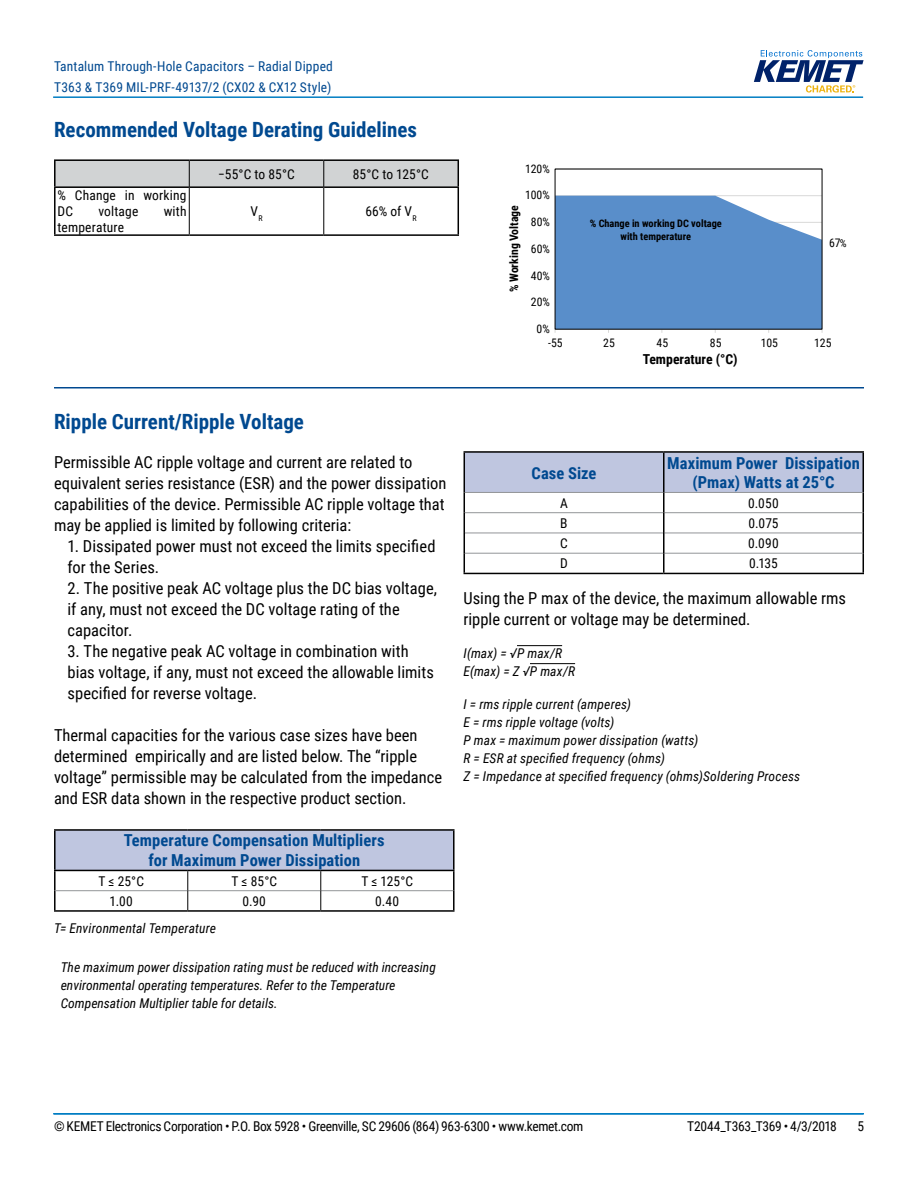
<style>
.page{position:relative;width:918px;height:1188px;background:#fff}
.page>*{position:absolute;margin:0;border:0;box-sizing:border-box;transform-origin:0 0}
.t1{font:700 21px "Roboto Condensed";color:#004990}
.t2{font:16.5px/21px "Roboto Condensed";color:#000}
.t3{font:700 16.5px/19.8px "Roboto Condensed";letter-spacing:.005em;color:#004990;text-align:center}
.t4{font:700 13.8px "Roboto Condensed";color:#000}
.t5{font:italic 13.5px/18px "Roboto Condensed";color:#000}
.t6{font:13.5px "Roboto Condensed";letter-spacing:-.015em;color:#000}
.t7{font:13.5px/21px "Roboto Condensed";letter-spacing:.01em;color:#004990}
.t8{font:13.5px/16.2px "Roboto Condensed";letter-spacing:.015em;color:#000}
.t9{font:13.5px "Roboto Condensed";letter-spacing:.01em;color:#000}
.t10{font:11.7px "Roboto Condensed";letter-spacing:.005em;color:#000}
.t11{font:700 11.7px "Roboto Condensed";color:#000}
.t12{font:11.7px "Roboto Condensed";color:#010101}
.t13{font:700 10.35px/12.5px "Roboto Condensed";color:#000;text-align:center}
.s1{font-size:10.8px}
</style>
<div class="page">
<hr style="left:54px;top:1113px;width:810px;height:2px;background:#007dc3">
<hr style="left:53px;top:1113px;width:810px;height:2px;background:#007dc3">
<hr style="left:53px;top:96px;width:810px;height:2px;background:#007dc3">
<svg style="left:754px;top:50px;width:110px;height:43px"></svg>
<hr style="left:54px;top:387px;width:810px;height:2px;background:#004990">
<hr style="left:54px;top:234px;width:135px;height:2px;background:#000">
<hr style="left:189px;top:234px;width:135px;height:2px;background:#000">
<hr style="left:324px;top:234px;width:135px;height:2px;background:#000">
<hr style="left:54px;top:159px;width:135px;height:2px;background:#000">
<hr style="left:189px;top:159px;width:135px;height:2px;background:#000">
<hr style="left:324px;top:159px;width:135px;height:2px;background:#000">
<hr style="left:54px;top:186px;width:135px;height:2px;background:#000">
<hr style="left:190px;top:186px;width:133px;height:2px;background:#000">
<hr style="left:324px;top:186px;width:135px;height:2px;background:#000">
<hr style="left:54px;top:161px;width:2px;height:25px;background:#000">
<hr style="left:54px;top:188px;width:2px;height:46px;background:#000">
<hr style="left:458px;top:188px;width:1px;height:46px;background:#000">
<svg style="left:55px;top:160px;width:404px;height:27px;background:#c2c4c5"></svg>
<hr style="left:189px;top:187px;width:1px;height:47px;background:#000">
<hr style="left:323px;top:187px;width:1px;height:47px;background:#000">
<div style="left:55px;top:830px;width:399px;height:40px;background:#bfc6e0"></div>
<hr style="left:54px;top:871px;width:2px;height:20px;background:#000">
<hr style="left:453px;top:871px;width:2px;height:20px;background:#000">
<svg style="left:54px;top:891px;width:2px;height:19px"></svg>
<svg style="left:453px;top:891px;width:2px;height:19px"></svg>
<hr style="left:54px;top:910px;width:134px;height:2px;background:#000">
<hr style="left:188px;top:910px;width:133px;height:2px;background:#000">
<hr style="left:321px;top:910px;width:134px;height:2px;background:#000">
<hr style="left:56px;top:890px;width:131px;height:1px;background:#939598">
<hr style="left:188px;top:890px;width:132px;height:1px;background:#939598">
<hr style="left:321px;top:890px;width:132px;height:1px;background:#939598">
<hr style="left:54px;top:829px;width:134px;height:2px;background:#000">
<hr style="left:54px;top:831px;width:2px;height:39px;background:#000">
<hr style="left:188px;top:829px;width:133px;height:2px;background:#000">
<hr style="left:321px;top:829px;width:134px;height:2px;background:#000">
<hr style="left:453px;top:831px;width:2px;height:39px;background:#000">
<hr style="left:54px;top:870px;width:134px;height:1px;background:#000">
<hr style="left:188px;top:870px;width:133px;height:1px;background:#000">
<hr style="left:321px;top:870px;width:134px;height:1px;background:#000">
<svg style="left:187px;top:871px;width:1px;height:39px"></svg>
<svg style="left:320px;top:871px;width:1px;height:39px"></svg>
<hr style="left:517px;top:645px;width:45px;height:1px;background:#000">
<hr style="left:530px;top:663px;width:45px;height:1px;background:#000">
<hr style="left:664px;top:451px;width:200px;height:2px;background:#000">
<hr style="left:664px;top:573px;width:200px;height:1px;background:#000">
<hr style="left:464px;top:451px;width:200px;height:2px;background:#000">
<svg style="left:464px;top:452px;width:400px;height:121px"></svg>
<hr style="left:663px;top:553px;width:2px;height:20px;background:#000">
<hr style="left:464px;top:573px;width:200px;height:1px;background:#000">
<hr style="left:555px;top:195px;width:267px;height:1px;background:#d9d9d8">
<svg style="left:555px;top:196px;width:268px;height:137px;background:#6696cc"></svg>
<p class="t7" style="left:54px;top:55px;width:280px">Tantalum Through-Hole Capacitors – Radial Dipped<br>T363 &amp; T369 MIL-PRF-49137/2 (CX02 &amp; CX12 Style)</p>
<p class="t1" style="left:54px;top:115px;width:365px">Recommended Voltage Derating Guidelines</p>
<p class="t6" style="left:218px;top:165px;width:78px">−55°C to 85°C</p>
<p class="t6" style="left:353px;top:165px;width:78px">85°C to 125°C</p>
<p class="t8" style="left:57px;top:187px;width:131px">% Change in working<br>DC</p>
<p class="t6" style="left:250px;top:202px;width:14px">V<sub>R</sub></p>
<p class="t6" style="left:365px;top:202px;width:53px">66% of V<sub>R</sub></p>
<p class="t9" style="left:98px;top:202px;width:41px">voltage</p>
<p class="t6" style="left:164px;top:202px;width:24px">with</p>
<p class="t8" style="left:57px;top:219px;width:68px">temperature</p>
<p class="t10" style="left:525px;top:160px;width:26px">120%</p>
<p class="t10" style="left:525px;top:187px;width:26px">100%</p>
<p class="t11" style="left:506px;top:292px;width:89px;rotate:-90deg">% Working Voltage</p>
<p class="t10" style="left:531px;top:214px;width:21px">80%</p>
<p class="t10" style="left:531px;top:241px;width:21px">60%</p>
<p class="t10" style="left:531px;top:267px;width:21px">40%</p>
<p class="t10" style="left:531px;top:294px;width:21px">20%</p>
<p class="t10" style="left:537px;top:321px;width:15px">0%</p>
<p class="t13" style="left:590px;top:217px;width:133px">% Change in working DC voltage with temperature</p>
<p class="t12" style="left:829px;top:235px;width:19px">67<span class="s1">%</span></p>
<p class="t10" style="left:548px;top:335px;width:16px">-55</p>
<p class="t10" style="left:603px;top:335px;width:13px">25</p>
<p class="t10" style="left:657px;top:335px;width:13px">45</p>
<p class="t10" style="left:710px;top:335px;width:13px">85</p>
<p class="t10" style="left:761px;top:335px;width:19px">105</p>
<p class="t10" style="left:814px;top:335px;width:19px">125</p>
<p class="t4" style="left:643px;top:349px;width:97px">Temperature (°C)</p>
<p class="t1" style="left:54px;top:407px;width:251px">Ripple Current/Ripple Voltage</p>
<p class="t2" style="left:54px;top:451px;width:394px">Permissible AC ripple voltage and current are related to equivalent series resistance (ESR) and the power dissipation capabilities of the device. Permissible AC ripple voltage that may be applied is limited by following criteria:</p>
<p class="t2" style="left:68px;top:535px;width:370px">1. Dissipated power must not exceed the limits specified for the Series.</p>
<p class="t2" style="left:68px;top:577px;width:371px">2. The positive peak AC voltage plus the DC bias voltage, if any, must not exceed the DC voltage rating of the capacitor.</p>
<p class="t2" style="left:68px;top:640px;width:368px">3. The negative peak AC voltage in combination with bias voltage, if any, must not exceed the allowable limits specified for reverse voltage.</p>
<p class="t2" style="left:54px;top:724px;width:390px">Thermal capacities for the various case sizes have been determined empirically and are listed below. The “ripple voltage” permissible may be calculated from the impedance and ESR data shown in the respective product section.</p>
<p class="t3" style="left:124px;top:830px;width:262px">Temperature Compensation Multipliers for Maximum Power Dissipation</p>
<p class="t6" style="left:98px;top:871px;width:47px">T ≤ 25°C</p>
<p class="t6" style="left:231px;top:871px;width:47px">T ≤ 85°C</p>
<p class="t6" style="left:361px;top:871px;width:53px">T ≤ 125°C</p>
<p class="t6" style="left:110px;top:892px;width:25px">1.00</p>
<p class="t6" style="left:243px;top:892px;width:25px">0.90</p>
<p class="t6" style="left:375px;top:892px;width:25px">0.40</p>
<p class="t5" style="left:54px;top:919px;width:164px">T= Environmental Temperature</p>
<p class="t5" style="left:61px;top:958px;width:377px">The maximum power dissipation rating must be reduced with increasing environmental operating temperatures. Refer to the Temperature<br>Compensation Multiplier table for details.</p>
<p class="t3" style="left:532px;top:462px;width:66px">Case Size</p>
<p class="t3" style="left:667px;top:452px;width:194px">Maximum Power Dissipation (Pmax) Watts at 25°C</p>
<p class="t6" style="left:560px;top:493px;width:9px">A</p>
<p class="t6" style="left:748px;top:493px;width:32px">0.050</p>
<p class="t6" style="left:560px;top:514px;width:9px">B</p>
<p class="t6" style="left:748px;top:514px;width:32px">0.075</p>
<p class="t6" style="left:560px;top:534px;width:9px">C</p>
<p class="t6" style="left:748px;top:534px;width:32px">0.090</p>
<p class="t6" style="left:560px;top:554px;width:9px">D</p>
<p class="t6" style="left:749px;top:554px;width:30px">0.135</p>
<p class="t2" style="left:464px;top:587px;width:384px">Using the P max of the device, the maximum allowable rms ripple current or voltage may be determined.</p>
<p class="t5" style="left:464px;top:643px;width:113px">I(max) = √P max/R<br>E(max) = Z √P max/R</p>
<p class="t5" style="left:464px;top:694px;width:338px">I = rms ripple current (amperes)<br>E = rms ripple voltage (volts)<br>P max = maximum power dissipation (watts)<br>R = ESR at specified frequency (ohms)<br>Z = Impedance at specified frequency (ohms)Soldering Process</p>
<p class="t6" style="left:54px;top:1116px;width:531px">© KEMET Electronics Corporation • P.O. Box 5928 • Greenville, SC 29606 (864) 963-6300 • www.kemet.com</p>
<p class="t6" style="left:687px;top:1116px;width:151px">T2044_T363_T369 • 4/3/2018</p>
<p class="t6" style="left:857px;top:1116px;width:8px">5</p>
</div>
